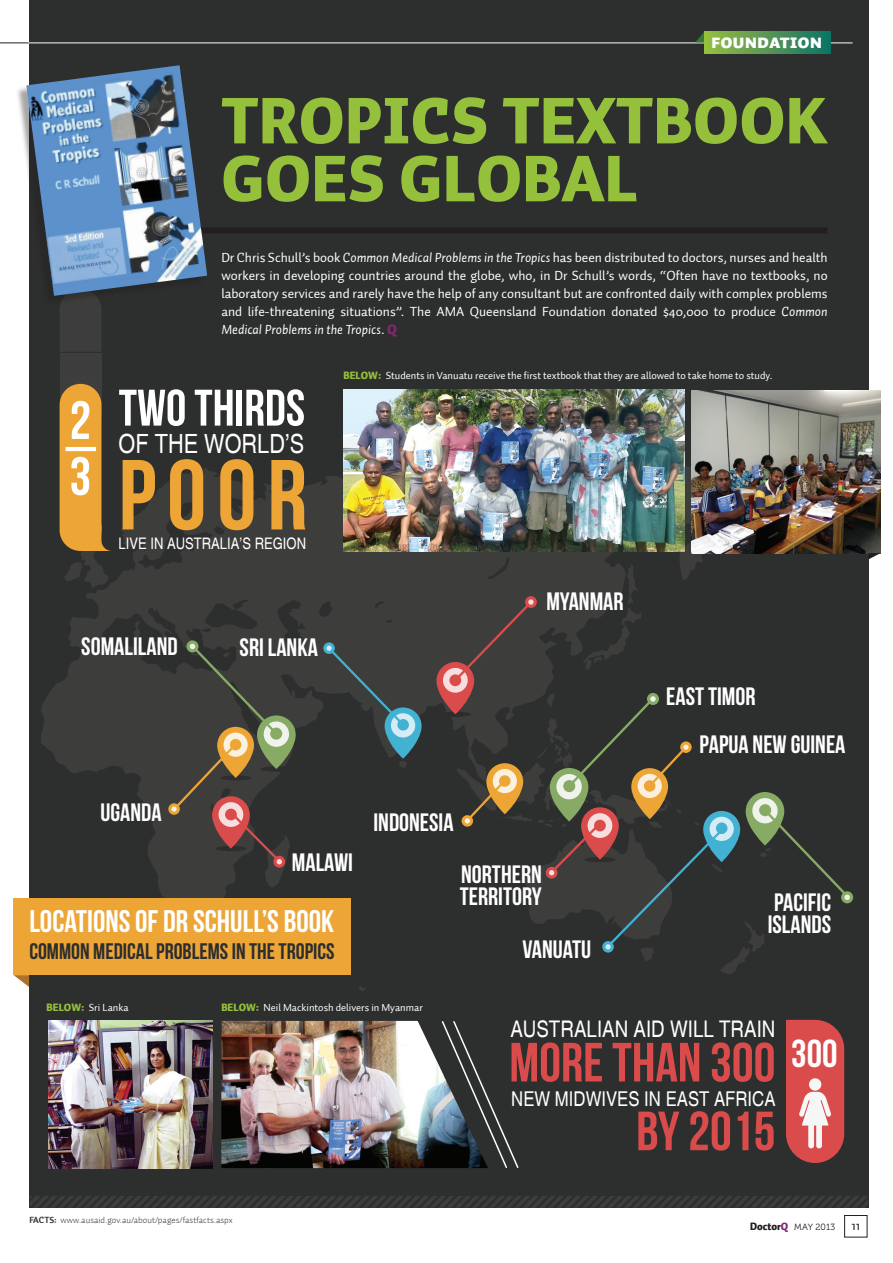
<style>
.page{position:relative;width:893px;height:1263px;background:#fff}
.page>*{position:absolute;margin:0;border:0;box-sizing:border-box;transform-origin:0 0}
.DQ_Article_Body_Text{font:99.3px "Bebas Neue";color:#eda636}
.t1{font:64.65px/57.9px "Auto 1 Black LF";letter-spacing:.01em;color:#95c03c}
.DQ_Article_Body_Text-2{font:55.2px "Bebas Neue";color:#da4c4b}
.DQ_Article_Body_Text-3{font:53.85px "Bebas Neue";color:#fff}
.DQ_Article_Body_Text-4{font:51.3px "Bebas Neue";color:#fff}
.DQ_Article_Body_Text-5{font:39px "Bebas Neue";color:#fff}
.DQ_Article_Body_Text-6{font:31.2px "Bebas Neue";color:#fff}
.DQ_Article_Body_Text-7{font:condensed 26.4px "Helvetica";color:#fff}
.DQ_Article_Body_Text-8{font:25.2px/22.5px "Bebas Neue";color:#fff}
.DQ_Article_Body_Text-9{font:condensed 22.95px "Helvetica";color:#fff}
.DQ_Article_Body_Text-10{font:22.5px "Bebas Neue";color:#2d2e2e}
.DQ_Article_Body_Text-11{font:condensed 20.4px "Helvetica";color:#fff}
.DQ_Page_Catagory{font:19.5px "Auto 1 Black Sm Cp";color:#fff}
.DQ_Article_Body_Text-12{font:condensed 15.9px "Helvetica";color:#fff}
.DQ_Article_Body_Text-13{font:13.5px/18px "Auto 1";color:#fff;text-align:justify}
.t2{font:10.5px "Auto 1";color:#fff}
.t3{font:300 9px "Auto 1";color:#2d2e2e}
.t4{font:9px "Museo 300";letter-spacing:.01em;color:#231f20}
.s1{font-style:italic}
.s2{font-weight:900;color:#852577}
.s3{font-weight:900;color:#95c03c}
.s4{font-weight:700}
.s5{font-family:"Auto 1";font-weight:900;font-size:10.5px}
.s6{font-family:"Auto 1";font-weight:900;font-size:10.5px;color:#852577}
.s7{font-family:"Auto 1";font-size:13.5px}
</style>
<div class="page">
<hr style="left:0;top:43px;width:856px;height:1px;background:#231f20">
<div style="left:844px;top:1215px;width:23px;height:22px;border:1px solid #231f20"></div>
<div style="left:29px;top:0;width:839px;height:1208px;background:#2d2e2e"></div>
<div style="left:62px;top:227px;width:765px;height:6px;background:#231f20"></div>
<hr style="left:28px;top:43px;width:825px;height:1px;background:#fff">
<svg style="left:41px;top:418px;width:766px;height:480px"></svg>
<svg style="left:359px;top:986px;width:6px;height:5px"></svg>
<svg style="left:696px;top:32px;width:8px;height:10px"></svg>
<div style="left:704px;top:32px;width:127px;height:21px;background:linear-gradient(to right,#9abd41,#0f7167)"></div>
<svg style="left:168px;top:803px;width:12px;height:12px"></svg>
<svg style="left:186px;top:640px;width:12px;height:12px"></svg>
<svg style="left:323px;top:642px;width:12px;height:12px"></svg>
<svg style="left:326px;top:645px;width:96px;height:123px"></svg>
<svg style="left:436px;top:564px;width:416px;height:410px"></svg>
<svg style="left:171px;top:642px;width:125px;height:245px"></svg>
<svg style="left:14px;top:975px;width:15px;height:12px"></svg>
<div style="left:14px;top:898px;width:337px;height:77px;background:#eda636"></div>
<div style="left:60px;top:353px;width:41px;height:66px;background:#3d3d3d"></div>
<div style="left:60px;top:306px;width:41px;height:46px;background:#3d3d3d"></div>
<svg style="left:63px;top:525px;width:49px;height:63px"></svg>
<svg style="left:60px;top:383px;width:41px;height:17px"></svg>
<div style="left:60px;top:384px;width:41px;height:167px;background:#eda636;border-radius:21px"></div>
<hr style="left:66px;top:447px;width:30px;height:4px;background:#fff">
<svg style="left:786px;top:1020px;width:58px;height:143px;background:#d26161"></svg>
<svg style="left:30px;top:1196px;width:838px;height:12px"></svg>
<div style="left:16px;top:67px;width:189px;height:239px;background:#231f20;opacity:.4"></div>
<img style="left:26px;top:65px;width:181px;height:231px">
<svg style="left:488px;top:1098px;width:31px;height:70px"></svg>
<img style="left:343px;top:390px;width:342px;height:161px">
<img style="left:692px;top:391px;width:189px;height:162px">
<svg style="left:868px;top:553px;width:13px;height:6px"></svg>
<img style="left:221px;top:1021px;width:267px;height:147px">
<img style="left:48px;top:1021px;width:164px;height:147px">
<p class="DQ_Page_Catagory" style="left:711px;top:30px;width:113px">FOUNDATION</p>
<p class="t1" style="left:221px;top:95px;width:607px">TROPICS TEXTBOOK<br>GOES GLOBAL</p>
<p class="DQ_Article_Body_Text-13" style="left:221px;top:249px;width:608px">Dr Chris Schull’s book <span class="s1">Common Medical Problems in the Tropics</span> has been distributed to doctors, nurses and health workers in developing countries around the globe, who, in Dr Schull’s words, “Often have no textbooks, no laboratory services and rarely have the help of any consultant but are confronted daily with complex problems and life-threatening situations”. The AMA Queensland Foundation donated $40,000 to produce <span class="s1">Common Medical Problems in the Tropics</span>. <span class="s2">Q</span></p>
<p class="DQ_Article_Body_Text-3" style="left:70px;top:391px;width:23px">2</p>
<p class="DQ_Article_Body_Text-3" style="left:70px;top:447px;width:23px">3</p>
<p class="DQ_Article_Body_Text-4" style="left:119px;top:379px;width:188px">TWO THIRDS</p>
<p class="DQ_Article_Body_Text-7" style="left:119px;top:429px;width:187px">OF THE WORLD’S</p>
<p class="DQ_Article_Body_Text" style="left:119px;top:440px;width:190px">POOR</p>
<p class="DQ_Article_Body_Text-12" style="left:119px;top:534px;width:189px">LIVE IN AUSTRALIA’S REGION</p>
<p class="DQ_Article_Body_Text-8" style="left:81px;top:635px;width:98px">SOMALILAND</p>
<p class="DQ_Article_Body_Text-8" style="left:240px;top:636px;width:80px">SRI LANKA</p>
<p class="DQ_Article_Body_Text-8" style="left:101px;top:801px;width:63px">UGANDA</p>
<p class="t2" style="left:343px;top:368px;width:431px"><span class="s3">BELOW:</span> Students in Vanuatu receive the first textbook that they are allowed to take home to study.</p>
<p class="DQ_Article_Body_Text-8" style="left:373px;top:811px;width:82px">INDONESIA</p>
<p class="DQ_Article_Body_Text-8" style="left:546px;top:590px;width:79px">MYANMAR</p>
<p class="DQ_Article_Body_Text-8" style="left:666px;top:685px;width:91px">EAST TIMOR</p>
<p class="DQ_Article_Body_Text-8" style="left:700px;top:733px;width:147px">PAPUA NEW GUINEA</p>
<p class="DQ_Article_Body_Text-8" style="left:292px;top:851px;width:63px">MALAWI</p>
<p class="DQ_Article_Body_Text-6" style="left:29px;top:904px;width:306px">LOCATIONS OF DR SCHULL’S BOOK</p>
<p class="DQ_Article_Body_Text-10" style="left:29px;top:939px;width:307px">COMMON MEDICAL PROBLEMS IN THE TROPICS</p>
<p class="t2" style="left:47px;top:1001px;width:84px"><span class="s3">BELOW:</span> Sri Lanka</p>
<p class="t2" style="left:221px;top:1001px;width:203px"><span class="s3">BELOW:</span> Neil Mackintosh delivers in Myanmar</p>
<p class="t3" style="left:29px;top:1214px;width:205px"><span class="s4">FACTS:</span> www.ausaid.gov.au/about/pages/fastfacts.aspx</p>
<p class="DQ_Article_Body_Text-8" style="left:460px;top:863px;width:84px">NORTHERN<br>TERRITORY</p>
<p class="DQ_Article_Body_Text-8" style="left:522px;top:938px;width:70px">VANUATU</p>
<p class="DQ_Article_Body_Text-8" style="left:768px;top:891px;width:65px">PACIFIC<br>ISLANDS</p>
<p class="DQ_Article_Body_Text-9" style="left:510px;top:1015px;width:267px">AUSTRALIAN AID WILL TRAIN</p>
<p class="DQ_Article_Body_Text-2" style="left:509px;top:1032px;width:268px">MORE THAN 300</p>
<p class="DQ_Article_Body_Text-11" style="left:511px;top:1086px;width:266px">NEW MIDWIVES IN EAST AFRICA</p>
<p class="DQ_Article_Body_Text-2" style="left:636px;top:1100px;width:141px">BY 2015</p>
<p class="DQ_Article_Body_Text-5" style="left:791px;top:1032px;width:48px">300</p>
<p class="t4" style="left:750px;top:1222px;width:111px"><span class="s5">Doctor</span><span class="s6">Q</span> MAY 2013 <span class="s7">11</span></p>
</div>
